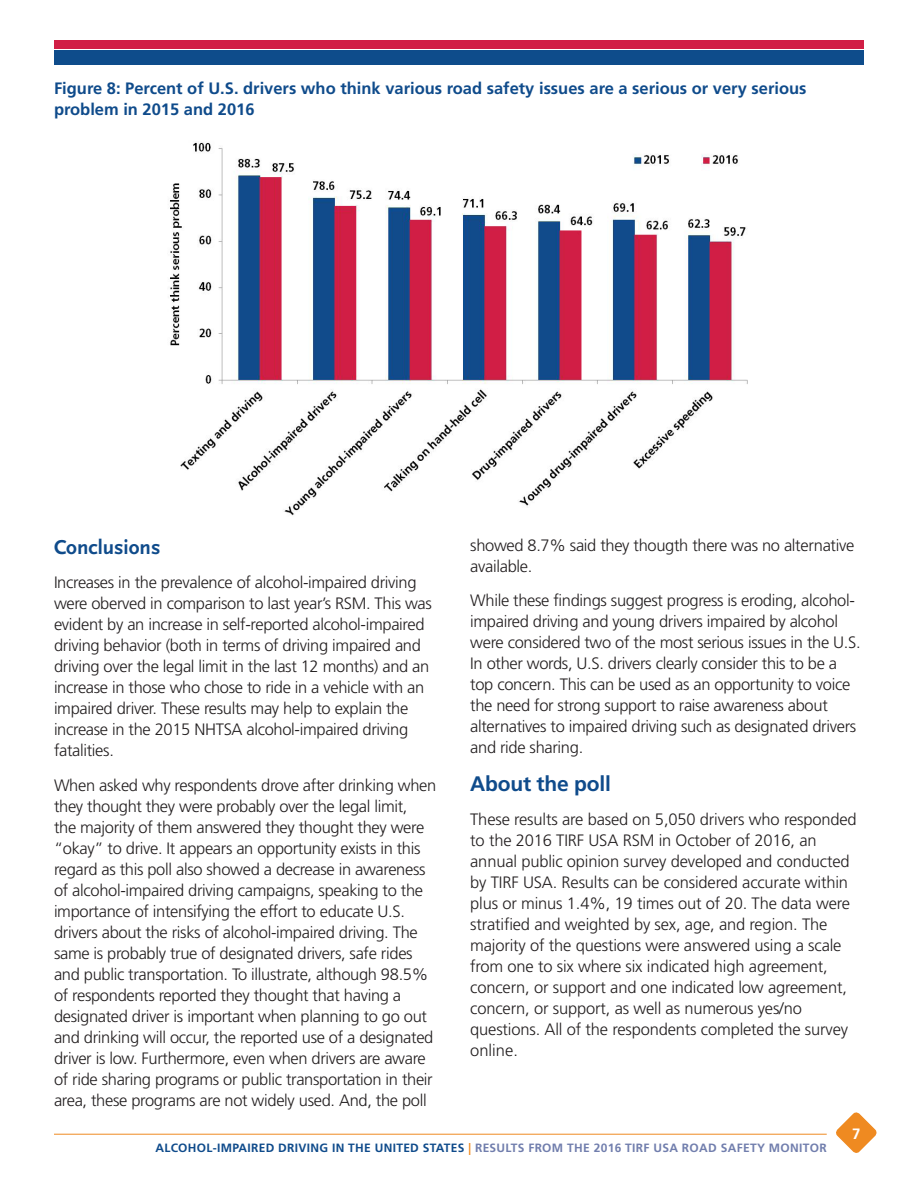
<style>
.page{position:relative;width:918px;height:1188px;background:#fff}
.page>*{position:absolute;margin:0;border:0;box-sizing:border-box;transform-origin:0 0}
.t1{font:700 21px "Frutiger LT Std";letter-spacing:-.01em;color:#0f4b8b}
.t2{font:700 21px "Scala Sans OT";color:#0f4b8b}
.t3{font:300 16.5px/21px "Frutiger LT Std";letter-spacing:-.02em;color:#231f20}
.t4{font:700 16.5px/21px "Frutiger LT Std";color:#0f4b8b}
.t5{font:700 15px "Frutiger LT Std";color:#fff}
.t6{font:700 12px "Frutiger LT Std";letter-spacing:.025em;color:#717ead}
.s1{color:#0f4b8b}
.s2{color:#ef8a21}
</style>
<div class="page">
<hr style="left:54px;top:1134px;width:773px;height:1px;background:#ef8a21">
<svg style="left:836px;top:1112px;width:41px;height:41px"></svg>
<div style="left:54px;top:40px;width:810px;height:10px;background:#d11e45"></div>
<div style="left:54px;top:50px;width:810px;height:15px;background:#0e4c8b"></div>
<img style="left:170px;top:142px;width:578px;height:374px">
<p class="t4" style="left:54px;top:78px;width:754px">Figure 8: Percent of U.S. drivers who think various road safety issues are a serious or very serious problem in 2015 and 2016</p>
<p class="t2" style="left:54px;top:535px;width:108px">Conclusions</p>
<p class="t3" style="left:54px;top:572px;width:379px">Increases in the prevalence of alcohol-impaired driving were oberved in comparison to last year’s RSM. This was evident by an increase in self-reported alcohol-impaired driving behavior (both in terms of driving impaired and driving over the legal limit in the last 12 months) and an increase in those who chose to ride in a vehicle with an impaired driver. These results may help to explain the increase in the 2015 NHTSA alcohol-impaired driving fatalities.</p>
<p class="t3" style="left:54px;top:775px;width:384px">When asked why respondents drove after drinking when they thought they were probably over the legal limit,<br>the majority of them answered they thought they were “okay” to drive. It appears an opportunity exists in this regard as this poll also showed a decrease in awareness of alcohol-impaired driving campaigns, speaking to the importance of intensifying the effort to educate U.S. drivers about the risks of alcohol-impaired driving. The same is probably true of designated drivers, safe rides and public transportation. To illustrate, although 98.5% of respondents reported they thought that having a designated driver is important when planning to go out and drinking will occur, the reported use of a designated driver is low. Furthermore, even when drivers are aware of ride sharing programs or public transportation in their area, these programs are not widely used. And, the poll</p>
<p class="t3" style="left:470px;top:535px;width:386px">showed 8.7% said they thougth there was no alternative available.</p>
<p class="t3" style="left:470px;top:590px;width:392px">While these findings suggest progress is eroding, alcohol&shy;impaired driving and young drivers impaired by alcohol were considered two of the most serious issues in the U.S.<br>In other words, U.S. drivers clearly consider this to be a top concern. This can be used as an opportunity to voice the need for strong support to raise awareness about alternatives to impaired driving such as designated drivers and ride sharing.</p>
<p class="t1" style="left:470px;top:771px;width:142px">About the poll</p>
<p class="t3" style="left:470px;top:809px;width:388px">These results are based on 5,050 drivers who responded to the 2016 TIRF USA RSM in October of 2016, an annual public opinion survey developed and conducted by TIRF USA. Results can be considered accurate within plus or minus 1.4%, 19 times out of 20. The data were stratified and weighted by sex, age, and region. The majority of the questions were answered using a scale from one to six where six indicated high agreement, concern, or support and one indicated low agreement, concern, or support, as well as numerous yes/no questions. All of the respondents completed the survey online.</p>
<p class="t5" style="left:852px;top:1125px;width:10px">7</p>
<p class="t6" style="left:155px;top:1141px;width:673px"><span class="s1">ALCOHOL-IMPAIRED DRIVING IN THE UNITED STATES</span> <span class="s2">|</span> RESULTS FROM THE 2016 TIRF USA ROAD SAFETY MONITOR</p>
</div>
